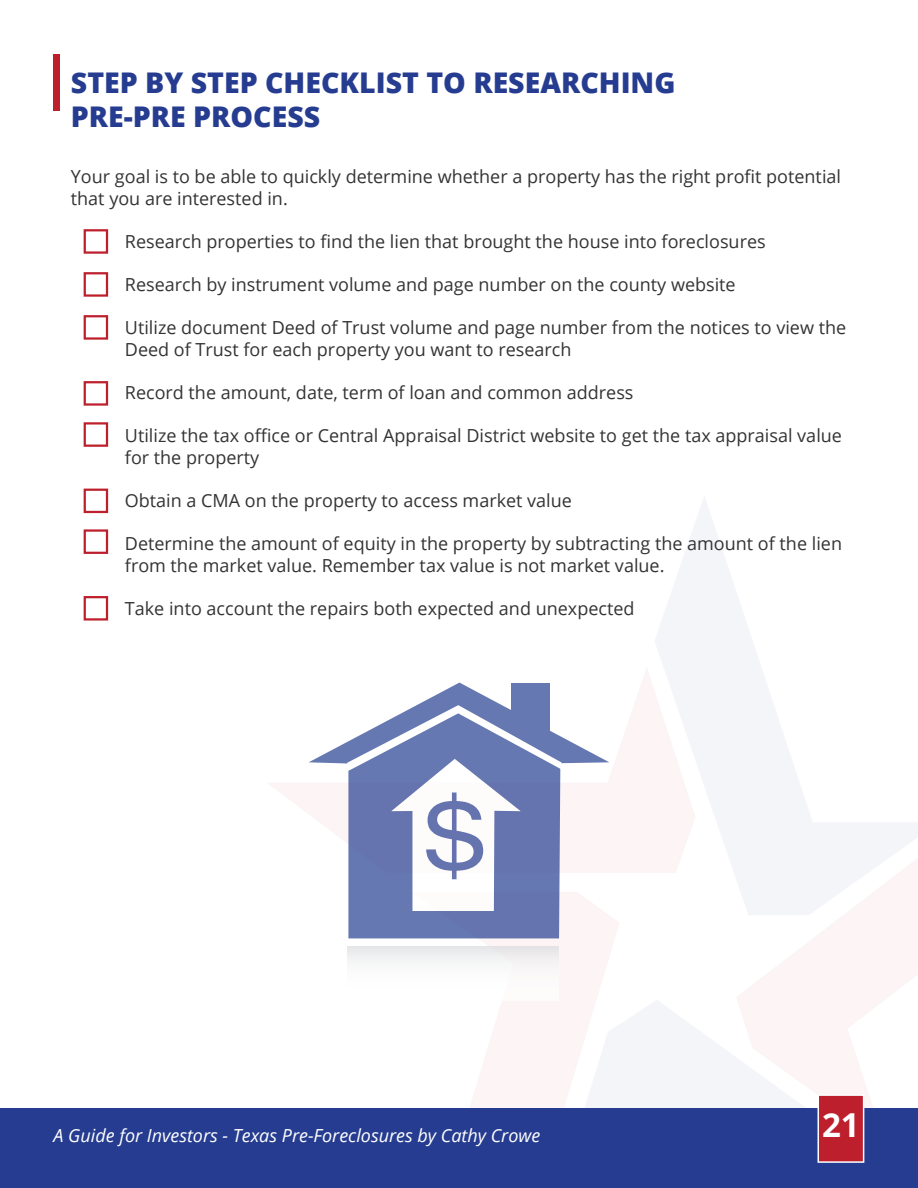
<style>
.page{position:relative;width:918px;height:1188px;background:#fff}
.page>*{position:absolute;margin:0;border:0;box-sizing:border-box;transform-origin:0 0}
.t1{font:700 33px "Open Sans";color:#fff}
.t2{font:800 28.5px/34.2px "Open Sans";color:#263c90}
.t3{font:18px/21.6px "Open Sans";color:#323332}
.t4{font:italic 18px "Open Sans";color:#fff}
</style>
<div class="page">
<img style="left:256px;top:499px;width:662px;height:610px">
<div style="left:0;top:1109px;width:918px;height:79px;background:#263c90"></div>
<div style="left:818px;top:1094px;width:46px;height:69px;background:#be1f2d;border:2px solid #fff"></div>
<div style="left:53px;top:54px;width:7px;height:56px;background:#be1f2d"></div>
<div style="left:84px;top:229px;width:24px;height:25px;border:2px solid #be1f2d"></div>
<div style="left:84px;top:272px;width:24px;height:25px;border:2px solid #be1f2d"></div>
<div style="left:84px;top:315px;width:24px;height:25px;border:2px solid #be1f2d"></div>
<div style="left:84px;top:381px;width:24px;height:25px;border:2px solid #be1f2d"></div>
<div style="left:84px;top:422px;width:24px;height:25px;border:2px solid #be1f2d"></div>
<div style="left:84px;top:489px;width:24px;height:24px;border:2px solid #be1f2d"></div>
<div style="left:84px;top:529px;width:24px;height:25px;border:2px solid #be1f2d"></div>
<div style="left:84px;top:596px;width:24px;height:25px;border:2px solid #be1f2d"></div>
<div style="left:347px;top:946px;width:211px;height:55px;background:linear-gradient(to bottom,#ececed,#fff)"></div>
<svg style="left:309px;top:683px;width:300px;height:255px"></svg>
<div style="left:511px;top:683px;width:39px;height:50px;background:#6678b1"></div>
<svg style="left:347px;top:705px;width:215px;height:206px"></svg>
<h2 class="t2" style="left:71px;top:64px;width:606px">STEP BY STEP CHECKLIST TO RESEARCHING<br>PRE-PRE PROCESS</h2>
<p class="t3" style="left:71px;top:165px;width:772px">Your goal is to be able to quickly determine whether a property has the right profit potential that you are interested in.</p>
<p class="t3" style="left:125px;top:230px;width:642px">Research properties to find the lien that brought the house into foreclosures</p>
<p class="t3" style="left:125px;top:273px;width:612px">Research by instrument volume and page number on the county website</p>
<p class="t3" style="left:125px;top:316px;width:723px">Utilize document Deed of Trust volume and page number from the notices to view the<br>Deed of Trust for each property you want to research</p>
<p class="t3" style="left:125px;top:381px;width:510px">Record the amount, date, term of loan and common address</p>
<p class="t3" style="left:125px;top:424px;width:719px">Utilize the tax office or Central Appraisal District website to get the tax appraisal value for the property</p>
<p class="t3" style="left:125px;top:489px;width:449px">Obtain a CMA on the property to access market value</p>
<p class="t3" style="left:125px;top:532px;width:719px">Determine the amount of equity in the property by subtracting the amount of the lien from the market value. Remember tax value is not market value.</p>
<p class="t3" style="left:125px;top:597px;width:511px">Take into account the repairs both expected and unexpected</p>
<p class="t4" style="left:54px;top:1123px;width:488px">A Guide for Investors - Texas Pre-Foreclosures by Cathy Crowe</p>
<h1 class="t1" style="left:822px;top:1101px;width:39px">21</h1>
</div>
